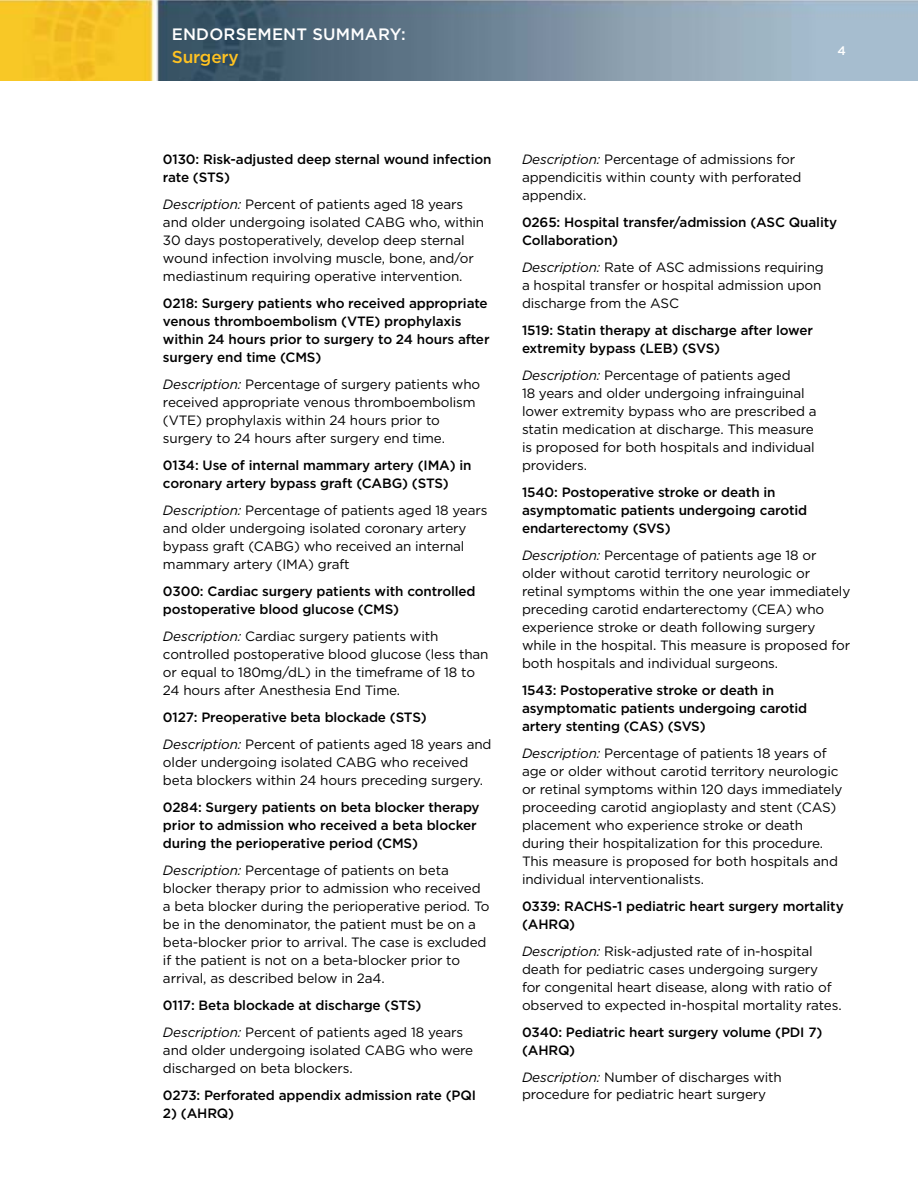
<style>
.page{position:relative;width:918px;height:1188px;background:#fff}
.page>*{position:absolute;margin:0;border:0;box-sizing:border-box;transform-origin:0 0}
.t1{font:500 17.25px "Gotham";color:#ffc222}
.t2{font:500 16.5px "Gotham";letter-spacing:.01em;color:#fff}
.t3{font:13.5px/18px "Gotham";letter-spacing:-.01em;color:#000}
.t4{font:500 13.5px/18px "Gotham";letter-spacing:-.01em;color:#000}
.t5{font:500 12.3px "Gotham";color:#fff}
.s1{font-style:italic}
.s2{font-weight:400;font-style:italic}
.s3{font-weight:400}
</style>
<div class="page">
<img style="left:0;top:0;width:918px;height:81px">
<p class="t2" style="left:172px;top:24px;width:235px">Endorsement Summary:</p>
<p class="t1" style="left:172px;top:45px;width:68px">Surgery</p>
<p class="t5" style="left:838px;top:43px;width:10px">4</p>
<p class="t4" style="left:163px;top:150px;width:330px">0130: Risk-adjusted deep sternal wound infection rate (STS)</p>
<p class="t3" style="left:163px;top:195px;width:323px"><span class="s1">Description:</span> Percent of patients aged 18 years and older undergoing isolated CABG who, within 30 days postoperatively, develop deep sternal wound infection involving muscle, bone, and/or mediastinum requiring operative intervention.</p>
<p class="t4" style="left:163px;top:294px;width:328px">0218: Surgery patients who received appropriate venous thromboembolism (VTE) prophylaxis within 24 hours prior to surgery to 24 hours after surgery end time (CMS)</p>
<p class="t3" style="left:163px;top:375px;width:319px"><span class="s1">Description:</span> Percentage of surgery patients who received appropriate venous thromboembolism (VTE) prophylaxis within 24 hours prior to surgery to 24 hours after surgery end time.</p>
<p class="t4" style="left:163px;top:456px;width:310px">0134: Use of internal mammary artery (IMA) in coronary artery bypass graft (CABG) (STS)</p>
<p class="t3" style="left:163px;top:501px;width:326px"><span class="s1">Description:</span> Percentage of patients aged 18 years and older undergoing isolated coronary artery bypass graft (CABG) who received an internal mammary artery (IMA) graft</p>
<p class="t4" style="left:163px;top:582px;width:314px">0300: Cardiac surgery patients with controlled postoperative blood glucose (CMS)</p>
<p class="t3" style="left:163px;top:627px;width:327px"><span class="s1">Description:</span> Cardiac surgery patients with controlled postoperative blood glucose (less than or equal to 180mg/dL) in the timeframe of 18 to 24 hours after Anesthesia End Time.</p>
<p class="t4" style="left:163px;top:703px;width:330px;line-height:27px">0127: Preoperative beta blockade (STS)<br><span class="s2">Description:</span> <span class="s3">Percent of patients aged 18 years and</span></p>
<p class="t3" style="left:163px;top:753px;width:322px">older undergoing isolated CABG who received beta blockers within 24 hours preceding surgery.</p>
<p class="t4" style="left:163px;top:798px;width:318px">0284: Surgery patients on beta blocker therapy prior to admission who received a beta blocker during the perioperative period (CMS)</p>
<p class="t3" style="left:163px;top:861px;width:328px"><span class="s1">Description:</span> Percentage of patients on beta blocker therapy prior to admission who received a beta blocker during the perioperative period. To be in the denominator, the patient must be on a beta-blocker prior to arrival. The case is excluded if the patient is not on a beta-blocker prior to arrival, as described below in 2a4.</p>
<p class="t4" style="left:163px;top:991px;width:302px;line-height:27px">0117: Beta blockade at discharge (STS)<br><span class="s2">Description:</span> <span class="s3">Percent of patients aged 18 years</span></p>
<p class="t3" style="left:163px;top:1041px;width:312px">and older undergoing isolated CABG who were discharged on beta blockers.</p>
<p class="t4" style="left:163px;top:1086px;width:315px">0273: Perforated appendix admission rate (PQI</p>
<p class="t4" style="left:163px;top:1104px;width:73px">2) (AHRQ)</p>
<p class="t3" style="left:522px;top:150px;width:281px"><span class="s1">Description:</span> Percentage of admissions for appendicitis within county with perforated appendix.</p>
<p class="t4" style="left:522px;top:213px;width:317px">0265: Hospital transfer/admission (ASC Quality<br>Collaboration)</p>
<p class="t3" style="left:522px;top:258px;width:303px"><span class="s1">Description:</span> Rate of ASC admissions requiring a hospital transfer or hospital admission upon discharge from the ASC</p>
<p class="t4" style="left:522px;top:321px;width:293px">1519: Statin therapy at discharge after lower extremity bypass (LEB) (SVS)</p>
<p class="t3" style="left:522px;top:366px;width:296px"><span class="s1">Description:</span> Percentage of patients aged<br>18 years and older undergoing infrainguinal lower extremity bypass who are prescribed a statin medication at discharge. This measure is proposed for both hospitals and individual providers.</p>
<p class="t4" style="left:522px;top:483px;width:287px">1540: Postoperative stroke or death in asymptomatic patients undergoing carotid endarterectomy (SVS)</p>
<p class="t3" style="left:522px;top:546px;width:330px"><span class="s1">Description:</span> Percentage of patients age 18 or older without carotid territory neurologic or retinal symptoms within the one year immediately preceding carotid endarterectomy (CEA) who experience stroke or death following surgery while in the hospital. This measure is proposed for both hospitals and individual surgeons.</p>
<p class="t4" style="left:522px;top:681px;width:287px">1543: Postoperative stroke or death in asymptomatic patients undergoing carotid artery stenting (CAS) (SVS)</p>
<p class="t3" style="left:522px;top:743px;width:322px"><span class="s1">Description:</span> Percentage of patients 18 years of age or older without carotid territory neurologic or retinal symptoms within 120 days immediately proceeding carotid angioplasty and stent (CAS) placement who experience stroke or death during their hospitalization for this procedure.<br>This measure is proposed for both hospitals and individual interventionalists.</p>
<p class="t4" style="left:522px;top:897px;width:323px">0339: RACHS-1 pediatric heart surgery mortality (AHRQ)</p>
<p class="t3" style="left:522px;top:941px;width:321px"><span class="s1">Description:</span> Risk-adjusted rate of in-hospital death for pediatric cases undergoing surgery<br>for congenital heart disease, along with ratio of observed to expected in-hospital mortality rates.</p>
<p class="t4" style="left:522px;top:1023px;width:302px">0340: Pediatric heart surgery volume (PDI 7) (AHRQ)</p>
<p class="t3" style="left:522px;top:1067px;width:261px"><span class="s1">Description:</span> Number of discharges with procedure for pediatric heart surgery</p>
</div>
